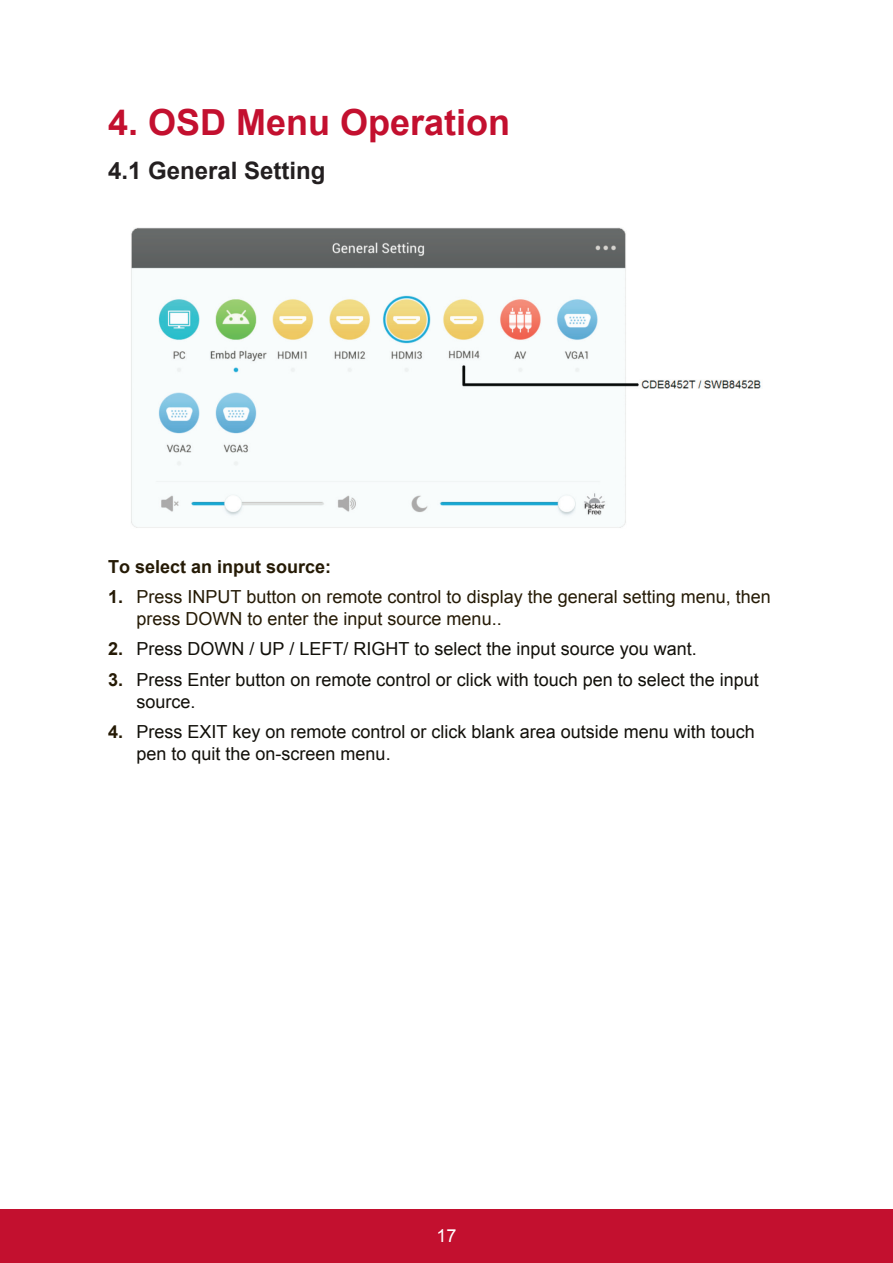
<style>
.page{position:relative;width:893px;height:1263px;background:#fff}
.page>*{position:absolute;margin:0;border:0;box-sizing:border-box;transform-origin:0 0}
.t1{font:700 36px "Arial";color:#c3102f}
.t2{font:700 24px "Arial";color:#231f20}
.t3{font:18px/21.6px "Arial";color:#110f09}
.t4{font:18px/21.6px "Arial";color:#251a05}
.t5{font:700 18px "Arial";color:#251a05}
.t6{font:18px "Arial";color:#fff}
.s1{font-weight:700}
.s2{font-weight:700;color:#251a05}
</style>
<div class="page">
<div style="left:0;top:1210px;width:893px;height:53px;background:#c3102f"></div>
<img style="left:131px;top:228px;width:630px;height:300px">
<h1 class="t1" style="left:108px;top:98px;width:404px">4. OSD Menu Operation</h1>
<h2 class="t2" style="left:108px;top:154px;width:219px">4.1 General Setting</h2>
<p class="t5" style="left:108px;top:554px;width:225px">To select an input source:</p>
<p class="t4" style="left:136px;top:586px;width:636px;text-indent:-28px"><span class="s1">1.</span> Press INPUT button on remote control to display the general setting menu, then press DOWN to enter the input source menu..</p>
<p class="t3" style="left:108px;top:638px;width:590px"><span class="s2">2.</span> Press DOWN / UP / LEFT/ RIGHT to select the input source you want.</p>
<p class="t3" style="left:136px;top:669px;width:624px;text-indent:-28px"><span class="s2">3.</span> Press Enter button on remote control or click with touch pen to select the input source.</p>
<p class="t3" style="left:136px;top:721px;width:620px;text-indent:-28px"><span class="s2">4.</span> Press EXIT key on remote control or click blank area outside menu with touch pen to quit the on-screen menu.</p>
<p class="t6" style="left:436px;top:1223px;width:22px">17</p>
</div>
